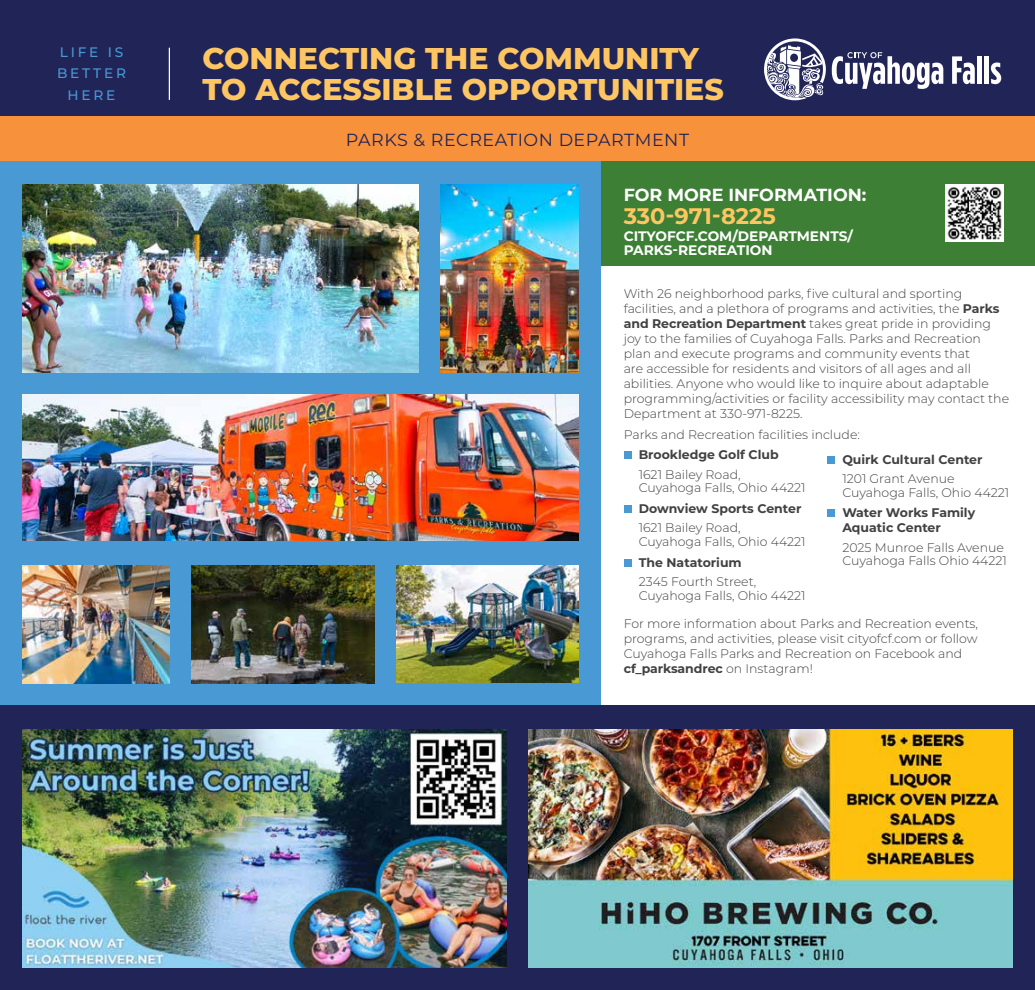
<style>
.page{position:relative;width:1035px;height:990px;background:#fff}
.page>*{position:absolute;margin:0;border:0;box-sizing:border-box;transform-origin:0 0}
.t1{font:800 30px/31.2px "Montserrat";color:#fec663}
.t2{font:700 22.5px "Montserrat";color:#fec663}
.t3{font:17.5px "Montserrat";letter-spacing:.03em;color:#202457}
.t4{font:700 17.5px "Montserrat";color:#fff}
.t5{font:700 13.75px/13.8px "Montserrat";color:#fff}
.t6{font:500 13.75px/21.4px "Montserrat";letter-spacing:.2em;color:#4999d4;text-align:center}
.t7{font:300 12.5px/15px "Montserrat";color:#414042}
.t8{font:700 12.5px/15px "Montserrat";color:#414042}
.s1{font-weight:700}
</style>
<div class="page">
<div style="left:0;top:146px;width:1035px;height:672px;background:#4999d4"></div>
<div style="left:601px;top:250px;width:434px;height:456px;background:#fff"></div>
<div style="left:0;top:0;width:1035px;height:119px;background:#202457"></div>
<div style="left:601px;top:158px;width:434px;height:108px;background:#3d7f35"></div>
<hr style="left:169px;top:48px;width:1px;height:52px;background:#fff">
<svg style="left:952px;top:56px;width:23px;height:28px"></svg>
<div style="left:977px;top:56px;width:5px;height:28px;background:#fff"></div>
<hr style="left:985px;top:56px;width:4px;height:28px;background:#fff">
<svg style="left:991px;top:63px;width:10px;height:21px"></svg>
<svg style="left:832px;top:52px;width:111px;height:37px"></svg>
<svg style="left:764px;top:38px;width:62px;height:62px"></svg>
<div style="left:0;top:116px;width:1035px;height:45px;background:#f7913b"></div>
<div style="left:0;top:706px;width:1035px;height:284px;background:#202457"></div>
<div style="left:624px;top:451px;width:8px;height:8px;background:#4999d4"></div>
<div style="left:624px;top:505px;width:8px;height:8px;background:#4999d4"></div>
<div style="left:624px;top:559px;width:8px;height:8px;background:#4999d4"></div>
<div style="left:827px;top:456px;width:8px;height:8px;background:#4999d4"></div>
<div style="left:827px;top:509px;width:8px;height:8px;background:#4999d4"></div>
<img style="left:946px;top:184px;width:57px;height:57px">
<img style="left:22px;top:394px;width:557px;height:146px">
<img style="left:22px;top:184px;width:396px;height:188px">
<img style="left:22px;top:565px;width:147px;height:118px">
<img style="left:192px;top:565px;width:182px;height:118px">
<img style="left:397px;top:565px;width:182px;height:118px">
<img style="left:22px;top:729px;width:484px;height:239px">
<img style="left:529px;top:729px;width:484px;height:239px">
<img style="left:440px;top:184px;width:139px;height:188px">
<p class="t6" style="left:57px;top:41px;width:70px">LIFE IS<br>BETTER<br>HERE</p>
<h1 class="t1" style="left:202px;top:41px;width:523px">CONNECTING THE COMMUNITY<br>TO ACCESSIBLE OPPORTUNITIES</h1>
<h3 class="t3" style="left:346px;top:127px;width:345px">PARKS &amp; RECREATION DEPARTMENT</h3>
<h3 class="t4" style="left:624px;top:182px;width:244px">FOR MORE INFORMATION:</h3>
<h2 class="t2" style="left:624px;top:200px;width:154px">330-971-8225</h2>
<p class="t5" style="left:624px;top:228px;width:231px">CITYOFCF.COM/DEPARTMENTS/<br>PARKS-RECREATION</p>
<p class="t7" style="left:624px;top:286px;width:387px">With 26 neighborhood parks, five cultural and sporting facilities, and a plethora of programs and activities, the <span class="s1">Parks and Recreation Department</span> takes great pride in providing joy to the families of Cuyahoga Falls. Parks and Recreation plan and execute programs and community events that<br>are accessible for residents and visitors of all ages and all abilities. Anyone who would like to inquire about adaptable programming/activities or facility accessibility may contact the Department at 330-971-8225.</p>
<p class="t7" style="left:624px;top:426px;width:238px">Parks and Recreation facilities include:</p>
<p class="t8" style="left:639px;top:447px;width:142px">Brookledge Golf Club</p>
<p class="t7" style="left:639px;top:467px;width:168px;line-height:13.8px">1621 Bailey Road,<br>Cuyahoga Falls, Ohio 44221</p>
<p class="t8" style="left:639px;top:501px;width:164px">Downview Sports Center</p>
<p class="t7" style="left:639px;top:521px;width:168px;line-height:13.8px">1621 Bailey Road,<br>Cuyahoga Falls, Ohio 44221</p>
<p class="t8" style="left:639px;top:554px;width:105px">The Natatorium</p>
<p class="t7" style="left:639px;top:574px;width:168px;line-height:13.8px">2345 Fourth Street,<br>Cuyahoga Falls, Ohio 44221</p>
<p class="t8" style="left:842px;top:451px;width:142px">Quirk Cultural Center</p>
<p class="t7" style="left:842px;top:471px;width:168px;line-height:13.8px">1201 Grant Avenue<br>Cuyahoga Falls, Ohio 44221</p>
<p class="t8" style="left:842px;top:505px;width:134px">Water Works Family<br>Aquatic Center</p>
<p class="t7" style="left:842px;top:540px;width:166px;line-height:13.8px">2025 Munroe Falls Avenue<br>Cuyahoga Falls Ohio 44221</p>
<p class="t7" style="left:624px;top:615px;width:356px">For more information about Parks and Recreation events, programs, and activities, please visit cityofcf.com or follow Cuyahoga Falls Parks and Recreation on Facebook and <span class="s1">cf_parksandrec</span> on Instagram!</p>
</div>
